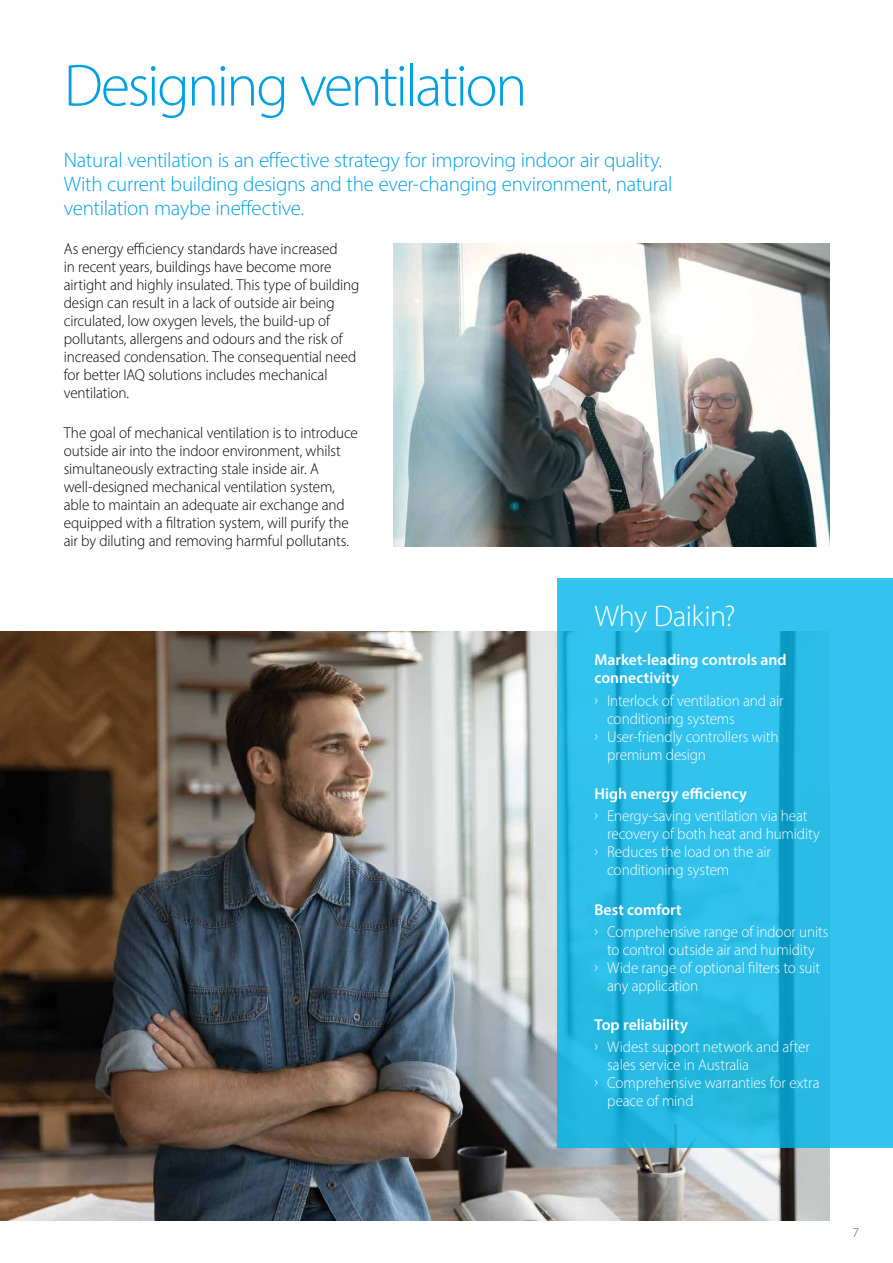
<style>
.page{position:relative;width:893px;height:1263px;background:#fff}
.page>*{position:absolute;margin:0;border:0;box-sizing:border-box;transform-origin:0 0}
.t1{font:300 60px "Myriad Pro";letter-spacing:-.045em;color:#00a1e4}
.t2{font:300 30px "Myriad Pro";letter-spacing:-.02em;color:#fff}
.t3{font:300 21px/24px "Myriad Pro";letter-spacing:-.015em;color:#00a1e4}
.t4{font:300 15.75px/18px "Myriad Pro";letter-spacing:-.005em;color:#000;scale:.96 1}
.t5{font:300 15.75px "Myriad Pro";letter-spacing:-.005em;color:#fff;scale:.96 1}
.t6{font:600 15.75px/18px "Myriad Pro";color:#fff}
.t7{font:300 15.75px "Myriad Pro";letter-spacing:-.005em;color:#fff;scale:.95 1}
.t8{font:300 13.5px "Myriad Pro";color:#58595b}
</style>
<div class="page">
<img style="left:0;top:631px;width:829px;height:590px">
<svg style="left:557px;top:578px;width:336px;height:569px;background:#2bbce6"></svg>
<img style="left:394px;top:243px;width:435px;height:304px">
<h1 class="t1" style="left:64px;top:49px;width:465px">Designing ventilation</h1>
<h3 class="t3" style="left:64px;top:148px;width:610px">Natural ventilation is an effective strategy for improving indoor air quality.<br>With current building designs and the ever-changing environment, natural ventilation maybe ineffective.</h3>
<p class="t4" style="left:64px;top:240px;width:309px">As energy efficiency standards have increased<br>in recent years, buildings have become more airtight and highly insulated. This type of building design can result in a lack of outside air being circulated, low oxygen levels, the build-up of pollutants, allergens and odours and the risk of increased condensation. The consequential need for better IAQ solutions includes mechanical ventilation.</p>
<p class="t4" style="left:64px;top:423px;width:308px">The goal of mechanical ventilation is to introduce outside air into the indoor environment, whilst simultaneously extracting stale inside air. A well-designed mechanical ventilation system, able to maintain an adequate air exchange and equipped with a filtration system, will purify the air by diluting and removing harmful pollutants.</p>
<h2 class="t2" style="left:594px;top:598px;width:143px">Why Daikin?</h2>
<p class="t6" style="left:594px;top:651px;width:194px">Market-leading controls and connectivity</p>
<p class="t5" style="left:595px;top:691px;width:198px">› Interlock of ventilation and air</p>
<p class="t5" style="left:607px;top:709px;width:134px">conditioning systems</p>
<p class="t5" style="left:595px;top:727px;width:193px">› User-friendly controllers with</p>
<p class="t5" style="left:607px;top:745px;width:104px">premium design</p>
<p class="t6" style="left:594px;top:784px;width:154px">High energy efficiency</p>
<p class="t5" style="left:595px;top:806px;width:223px">› Energy-saving ventilation via heat</p>
<p class="t5" style="left:607px;top:824px;width:223px">recovery of both heat and humidity</p>
<p class="t5" style="left:595px;top:842px;width:185px">› Reduces the load on the air</p>
<p class="t5" style="left:607px;top:860px;width:129px">conditioning system</p>
<p class="t6" style="left:594px;top:900px;width:89px">Best comfort</p>
<p class="t7" style="left:595px;top:922px;width:248px">› Comprehensive range of indoor units</p>
<p class="t5" style="left:607px;top:940px;width:218px">to control outside air and humidity</p>
<p class="t5" style="left:595px;top:958px;width:237px">› Wide range of optional filters to suit</p>
<p class="t5" style="left:607px;top:976px;width:96px">any application</p>
<p class="t6" style="left:594px;top:1015px;width:95px">Top reliability</p>
<p class="t5" style="left:595px;top:1037px;width:226px">› Widest support network and after</p>
<p class="t5" style="left:607px;top:1055px;width:149px">sales service in Australia</p>
<p class="t5" style="left:595px;top:1073px;width:236px">› Comprehensive warranties for extra</p>
<p class="t5" style="left:607px;top:1091px;width:91px">peace of mind</p>
<p class="t8" style="left:853px;top:1224px;width:8px">7</p>
</div>
